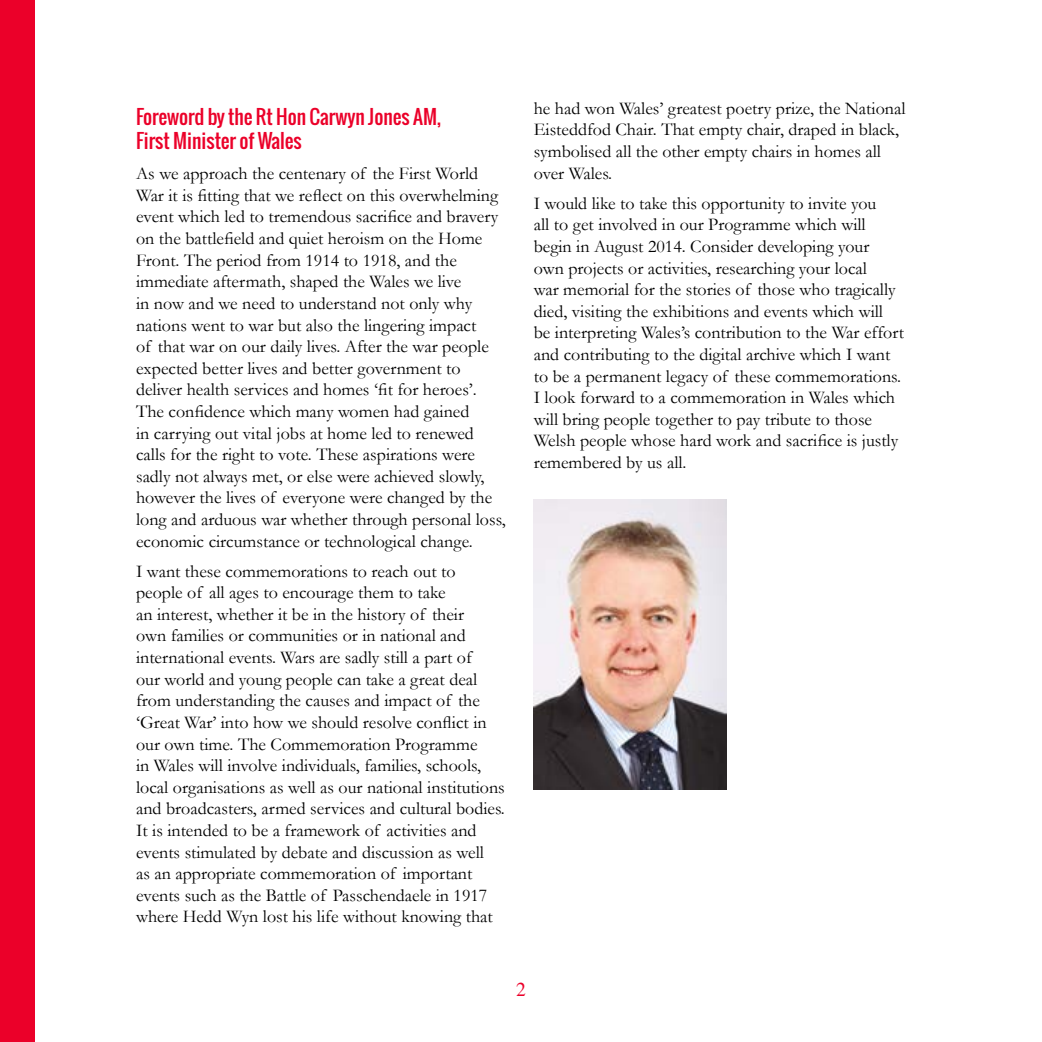
<style>
.page{position:relative;width:1042px;height:1042px;background:#fff}
.page>*{position:absolute;margin:0;border:0;box-sizing:border-box;transform-origin:0 0}
.Headings{font:19.5px/24px "Oswald";color:#eb0029}
.t1{font:19.5px "Times";color:#eb0029}
.body_text{font:18px/21.6px "Garamond";color:#000}
</style>
<div class="page">
<div style="left:0;top:0;width:34px;height:1042px;background:#eb0029"></div>
<img style="left:534px;top:500px;width:193px;height:289px">
<p class="Headings" style="left:136px;top:105px;width:306px">Foreword by the Rt Hon Carwyn Jones AM,<br>First Minister of Wales</p>
<p class="body_text" style="left:136px;top:163px;width:371px">As we approach the centenary of the First World War it is fitting that we reflect on this overwhelming event which led to tremendous sacrifice and bravery on the battlefield and quiet heroism on the Home Front. The period from 1914 to 1918, and the immediate aftermath, shaped the Wales we live<br>in now and we need to understand not only why nations went to war but also the lingering impact<br>of that war on our daily lives. After the war people expected better lives and better government to deliver health services and homes ‘fit for heroes’.<br>The confidence which many women had gained<br>in carrying out vital jobs at home led to renewed calls for the right to vote. These aspirations were sadly not always met, or else were achieved slowly, however the lives of everyone were changed by the long and arduous war whether through personal loss, economic circumstance or technological change.</p>
<p class="body_text" style="left:136px;top:560px;width:370px">I want these commemorations to reach out to people of all ages to encourage them to take<br>an interest, whether it be in the history of their<br>own families or communities or in national and international events. Wars are sadly still a part of<br>our world and young people can take a great deal from understanding the causes and impact of the ‘Great War’ into how we should resolve conflict in our own time. The Commemoration Programme<br>in Wales will involve individuals, families, schools, local organisations as well as our national institutions and broadcasters, armed services and cultural bodies.<br>It is intended to be a framework of activities and events stimulated by debate and discussion as well<br>as an appropriate commemoration of important events such as the Battle of Passchendaele in 1917 where Hedd Wyn lost his life without knowing that</p>
<p class="body_text" style="left:534px;top:97px;width:373px">he had won Wales’ greatest poetry prize, the National Eisteddfod Chair. That empty chair, draped in black, symbolised all the other empty chairs in homes all over Wales.</p>
<p class="body_text" style="left:534px;top:192px;width:372px">I would like to take this opportunity to invite you<br>all to get involved in our Programme which will begin in August 2014. Consider developing your own projects or activities, researching your local<br>war memorial for the stories of those who tragically died, visiting the exhibitions and events which will be interpreting Wales’s contribution to the War effort and contributing to the digital archive which I want to be a permanent legacy of these commemorations.<br>I look forward to a commemoration in Wales which will bring people together to pay tribute to those Welsh people whose hard work and sacrifice is justly remembered by us all.</p>
<p class="t1" style="left:516px;top:977px;width:11px">2</p>
</div>
